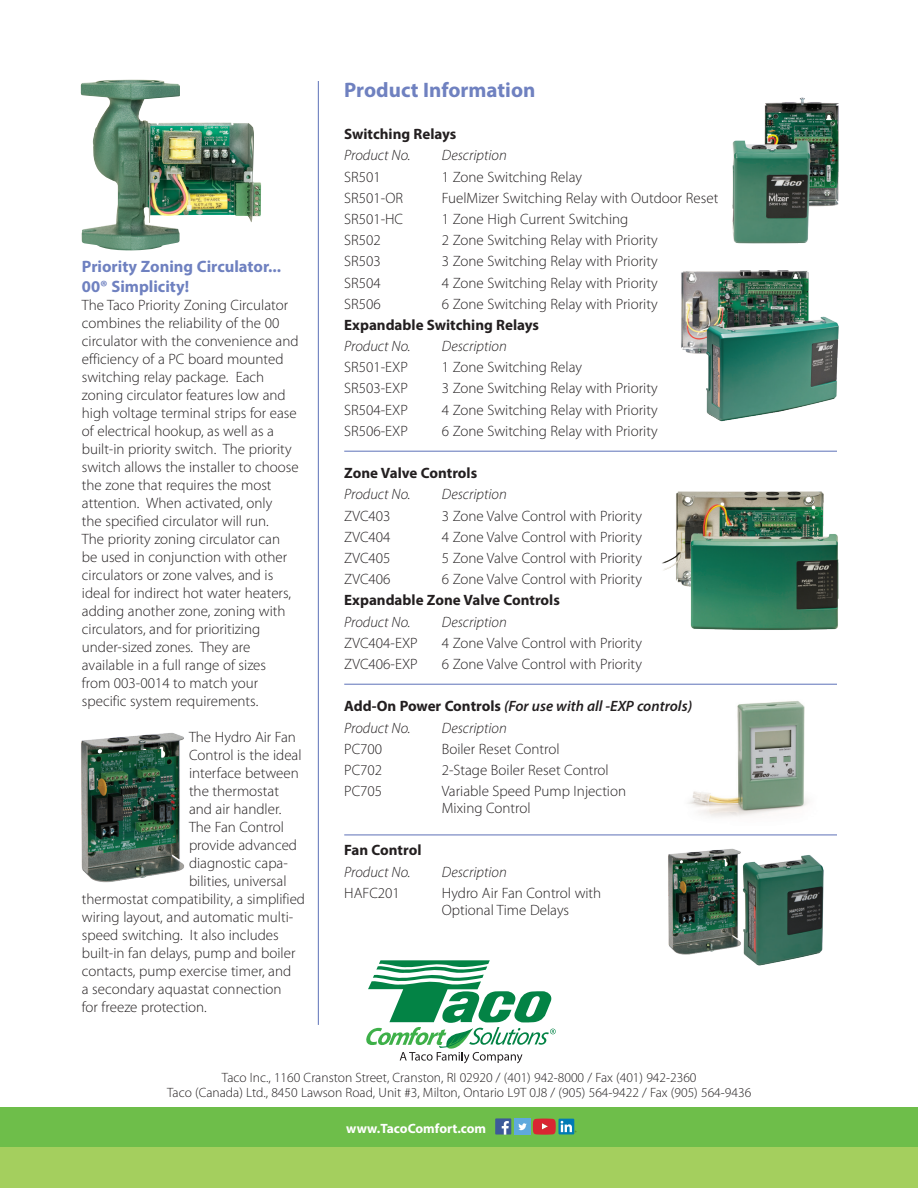
<style>
.page{position:relative;width:918px;height:1188px;background:#fff}
.page>*{position:absolute;margin:0;border:0;box-sizing:border-box;transform-origin:0 0}
.subhead_text{font:700 21px "Myriad Pro";color:#6f81c0}
.subhead_text-2{font:700 16.5px "Myriad Pro";color:#6f81c0}
.MAIN_TEXT{font:300 15px/18px "Myriad Pro";color:#231f20}
.t1{font:italic 300 15px "Myriad Pro";color:#231f20}
.t2{font:700 15px "Myriad Pro";color:#231f20}
.t3{font:italic 600 15px "Myriad Pro";color:#231f20}
.B_address{font:300 13.5px "Myriad Pro";color:#231f20}
.B_internet{font:700 13.5px "Myriad Pro";color:#fff}
.s1{font-weight:700;font-style:normal}
</style>
<div class="page">
<img style="left:688px;top:701px;width:121px;height:116px">
<img style="left:81px;top:79px;width:180px;height:172px">
<hr style="left:318px;top:81px;width:1px;height:944px;background:#6f81c0">
<img style="left:81px;top:733px;width:103px;height:150px">
<hr style="left:344px;top:451px;width:493px;height:1px;background:#6f81c0">
<hr style="left:344px;top:684px;width:493px;height:1px;background:#6f81c0">
<hr style="left:344px;top:834px;width:493px;height:1px;background:#6f81c0">
<img style="left:681px;top:270px;width:158px;height:152px">
<img style="left:662px;top:491px;width:162px;height:95px">
<img style="left:668px;top:848px;width:156px;height:118px">
<img style="left:685px;top:519px;width:154px;height:111px">
<img style="left:732px;top:97px;width:107px;height:147px">
<svg style="left:366px;top:960px;width:190px;height:103px"></svg>
<div style="left:0;top:1147px;width:918px;height:41px;background:#a4cf5e"></div>
<div style="left:0;top:1107px;width:918px;height:40px;background:#6ebe4a"></div>
<div style="left:495px;top:1118px;width:16px;height:17px;background:#3d5a98"></div>
<svg style="left:502px;top:1121px;width:7px;height:14px"></svg>
<div style="left:514px;top:1119px;width:16px;height:16px;background:#5fa9dd"></div>
<svg style="left:518px;top:1123px;width:9px;height:7px"></svg>
<svg style="left:533px;top:1119px;width:43px;height:16px"></svg>
<p class="subhead_text-2" style="left:82px;top:256px;width:201px">Priority Zoning Circulator...</p>
<p class="subhead_text-2" style="left:82px;top:275px;width:109px">00® Simplicity!</p>
<p class="MAIN_TEXT" style="left:82px;top:296px;width:208px">The Taco Priority Zoning Circulator combines the reliability of the 00</p>
<p class="MAIN_TEXT" style="left:82px;top:332px;width:218px">circulator with the convenience and</p>
<p class="MAIN_TEXT" style="left:82px;top:350px;width:203px">efficiency of a PC board mounted switching relay package. Each</p>
<p class="MAIN_TEXT" style="left:82px;top:386px;width:205px">zoning circulator features low and</p>
<p class="MAIN_TEXT" style="left:82px;top:404px;width:218px">high voltage terminal strips for ease of electrical hookup, as well as a built-in priority switch. The priority switch allows the installer to choose the zone that requires the most attention. When activated, only</p>
<p class="MAIN_TEXT" style="left:82px;top:512px;width:188px">the specified circulator will run.</p>
<p class="MAIN_TEXT" style="left:82px;top:530px;width:200px">The priority zoning circulator can</p>
<p class="MAIN_TEXT" style="left:82px;top:548px;width:207px">be used in conjunction with other circulators or zone valves, and is</p>
<p class="MAIN_TEXT" style="left:82px;top:584px;width:211px">ideal for indirect hot water heaters, adding another zone, zoning with circulators, and for prioritizing</p>
<p class="MAIN_TEXT" style="left:82px;top:638px;width:170px">under-sized zones. They are</p>
<p class="MAIN_TEXT" style="left:82px;top:656px;width:186px">available in a full range of sizes</p>
<p class="MAIN_TEXT" style="left:82px;top:674px;width:178px">from 003-0014 to match your</p>
<p class="MAIN_TEXT" style="left:82px;top:692px;width:178px">specific system requirements.</p>
<p class="MAIN_TEXT" style="left:189px;top:728px;width:114px">The Hydro Air Fan<br>Control is the ideal interface between the thermostat</p>
<p class="MAIN_TEXT" style="left:189px;top:800px;width:94px">and air handler.</p>
<p class="MAIN_TEXT" style="left:189px;top:818px;width:97px">The Fan Control</p>
<p class="MAIN_TEXT" style="left:189px;top:836px;width:110px">provide advanced</p>
<p class="MAIN_TEXT" style="left:189px;top:854px;width:100px">diagnostic capa-</p>
<p class="MAIN_TEXT" style="left:189px;top:872px;width:99px">bilities, universal</p>
<p class="MAIN_TEXT" style="left:82px;top:890px;width:225px">thermostat compatibility, a simplified</p>
<p class="MAIN_TEXT" style="left:82px;top:908px;width:213px">wiring layout, and automatic multi-</p>
<p class="MAIN_TEXT" style="left:82px;top:926px;width:198px">speed switching. It also includes</p>
<p class="MAIN_TEXT" style="left:82px;top:944px;width:215px">built-in fan delays, pump and boiler</p>
<p class="MAIN_TEXT" style="left:82px;top:962px;width:211px">contacts, pump exercise timer, and</p>
<p class="MAIN_TEXT" style="left:82px;top:980px;width:201px">a secondary aquastat connection</p>
<p class="MAIN_TEXT" style="left:82px;top:998px;width:126px">for freeze protection.</p>
<p class="subhead_text" style="left:344px;top:76px;width:193px">Product Information</p>
<p class="t2" style="left:344px;top:124px;width:114px">Switching Relays</p>
<p class="t1" style="left:344px;top:146px;width:68px">Product No.</p>
<p class="t1" style="left:442px;top:146px;width:67px">Description</p>
<p class="MAIN_TEXT" style="left:344px;top:167px;width:38px">SR501</p>
<p class="MAIN_TEXT" style="left:442px;top:167px;width:142px">1 Zone Switching Relay</p>
<p class="MAIN_TEXT" style="left:344px;top:189px;width:60px">SR501-OR</p>
<p class="MAIN_TEXT" style="left:442px;top:189px;width:278px">FuelMizer Switching Relay with Outdoor Reset</p>
<p class="MAIN_TEXT" style="left:344px;top:210px;width:60px">SR501-HC</p>
<p class="MAIN_TEXT" style="left:442px;top:210px;width:188px">1 Zone High Current Switching</p>
<p class="MAIN_TEXT" style="left:344px;top:231px;width:38px">SR502</p>
<p class="MAIN_TEXT" style="left:442px;top:231px;width:218px">2 Zone Switching Relay with Priority</p>
<p class="MAIN_TEXT" style="left:344px;top:252px;width:38px">SR503</p>
<p class="MAIN_TEXT" style="left:442px;top:252px;width:218px">3 Zone Switching Relay with Priority</p>
<p class="MAIN_TEXT" style="left:344px;top:273px;width:38px">SR504</p>
<p class="MAIN_TEXT" style="left:442px;top:273px;width:218px">4 Zone Switching Relay with Priority</p>
<p class="MAIN_TEXT" style="left:344px;top:295px;width:38px">SR506</p>
<p class="MAIN_TEXT" style="left:442px;top:295px;width:218px">6 Zone Switching Relay with Priority</p>
<p class="t2" style="left:344px;top:315px;width:196px">Expandable Switching Relays</p>
<p class="t1" style="left:344px;top:337px;width:68px">Product No.</p>
<p class="t1" style="left:442px;top:337px;width:67px">Description</p>
<p class="MAIN_TEXT" style="left:344px;top:358px;width:65px">SR501-EXP</p>
<p class="MAIN_TEXT" style="left:442px;top:358px;width:142px">1 Zone Switching Relay</p>
<p class="MAIN_TEXT" style="left:344px;top:379px;width:65px">SR503-EXP</p>
<p class="MAIN_TEXT" style="left:442px;top:379px;width:218px">3 Zone Switching Relay with Priority</p>
<p class="MAIN_TEXT" style="left:344px;top:401px;width:65px">SR504-EXP</p>
<p class="MAIN_TEXT" style="left:442px;top:401px;width:218px">4 Zone Switching Relay with Priority</p>
<p class="MAIN_TEXT" style="left:344px;top:422px;width:65px">SR506-EXP</p>
<p class="MAIN_TEXT" style="left:442px;top:422px;width:218px">6 Zone Switching Relay with Priority</p>
<p class="t2" style="left:344px;top:463px;width:134px">Zone Valve Controls</p>
<p class="t1" style="left:344px;top:485px;width:68px">Product No.</p>
<p class="t1" style="left:442px;top:485px;width:67px">Description</p>
<p class="MAIN_TEXT" style="left:344px;top:507px;width:48px">ZVC403</p>
<p class="MAIN_TEXT" style="left:442px;top:507px;width:202px">3 Zone Valve Control with Priority</p>
<p class="MAIN_TEXT" style="left:344px;top:528px;width:48px">ZVC404</p>
<p class="MAIN_TEXT" style="left:442px;top:528px;width:202px">4 Zone Valve Control with Priority</p>
<p class="MAIN_TEXT" style="left:344px;top:549px;width:48px">ZVC405</p>
<p class="MAIN_TEXT" style="left:442px;top:549px;width:202px">5 Zone Valve Control with Priority</p>
<p class="MAIN_TEXT" style="left:344px;top:570px;width:48px">ZVC406</p>
<p class="MAIN_TEXT" style="left:442px;top:570px;width:202px">6 Zone Valve Control with Priority</p>
<p class="t2" style="left:344px;top:591px;width:217px">Expandable Zone Valve Controls</p>
<p class="t1" style="left:344px;top:613px;width:68px">Product No.</p>
<p class="t1" style="left:442px;top:613px;width:67px">Description</p>
<p class="MAIN_TEXT" style="left:344px;top:634px;width:75px">ZVC404-EXP</p>
<p class="MAIN_TEXT" style="left:442px;top:634px;width:202px">4 Zone Valve Control with Priority</p>
<p class="MAIN_TEXT" style="left:344px;top:655px;width:75px">ZVC406-EXP</p>
<p class="MAIN_TEXT" style="left:442px;top:655px;width:202px">6 Zone Valve Control with Priority</p>
<p class="t3" style="left:344px;top:697px;width:349px"><span class="s1">Add-On Power Controls</span> (For use with all -EXP controls)</p>
<p class="t1" style="left:344px;top:719px;width:68px">Product No.</p>
<p class="t1" style="left:442px;top:719px;width:67px">Description</p>
<p class="MAIN_TEXT" style="left:344px;top:740px;width:40px">PC700</p>
<p class="MAIN_TEXT" style="left:442px;top:740px;width:119px">Boiler Reset Control</p>
<p class="MAIN_TEXT" style="left:344px;top:761px;width:40px">PC702</p>
<p class="MAIN_TEXT" style="left:442px;top:761px;width:169px">2-Stage Boiler Reset Control</p>
<p class="MAIN_TEXT" style="left:344px;top:782px;width:40px">PC705</p>
<p class="MAIN_TEXT" style="left:442px;top:783px;width:186px;line-height:16.8px">Variable Speed Pump Injection<br>Mixing Control</p>
<p class="t2" style="left:344px;top:841px;width:79px">Fan Control</p>
<p class="t1" style="left:344px;top:863px;width:68px">Product No.</p>
<p class="t1" style="left:442px;top:863px;width:67px">Description</p>
<p class="MAIN_TEXT" style="left:344px;top:884px;width:57px">HAFC201</p>
<p class="MAIN_TEXT" style="left:442px;top:884px;width:161px;line-height:16.8px">Hydro Air Fan Control with<br>Optional Time Delays</p>
<p class="B_address" style="left:222px;top:1069px;width:476px">Taco Inc., 1160 Cranston Street, Cranston, RI 02920 / (401) 942-8000 / Fax (401) 942-2360</p>
<p class="B_address" style="left:167px;top:1084px;width:586px">Taco (Canada) Ltd., 8450 Lawson Road, Unit #3, Milton, Ontario L9T 0J8 / (905) 564-9422 / Fax (905) 564-9436</p>
<p class="B_internet" style="left:346px;top:1119px;width:142px">www.TacoComfort.com</p>
</div>
